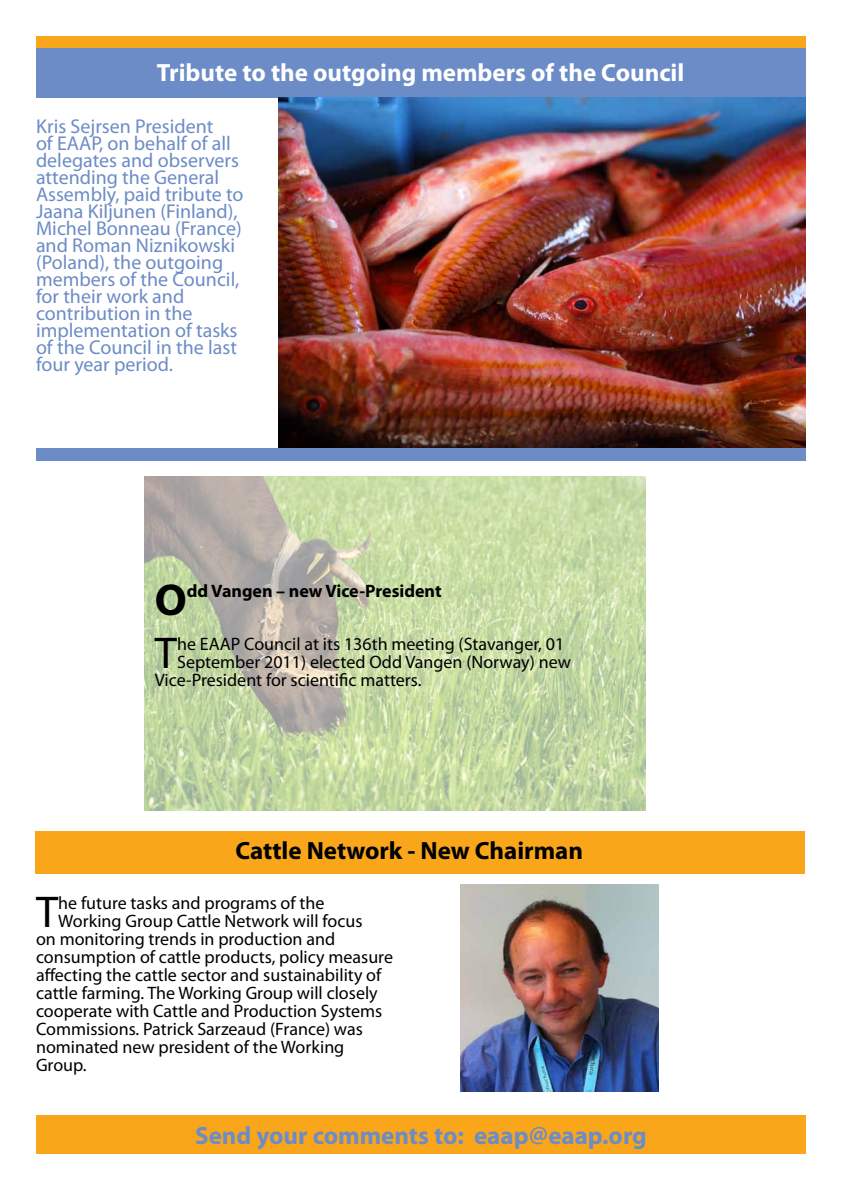
<style>
.page{position:relative;width:842px;height:1191px;background:#fff}
.page>*{position:absolute;margin:0;border:0;box-sizing:border-box;transform-origin:0 0}
.t1{font:44.7px "Myriad Pro";color:#000}
.t2{font:700 44.7px "Myriad Pro";color:#000}
.t3{font:700 25px "Myriad Pro";color:#fff}
.t4{font:700 25px "Myriad Pro";color:#6c8cc7}
.t5{font:700 25px "Myriad Pro";color:#000}
.t6{font:20px/17px "Myriad Pro";color:#6c8cc7}
.t7{font:18px "Myriad Pro";color:#000}
.t8{font:700 18px "Myriad Pro";color:#000}
</style>
<div class="page">
<div style="left:36px;top:1115px;width:770px;height:38px;background:#faa61a"></div>
<div style="left:36px;top:36px;width:770px;height:13px;background:#faa61a"></div>
<div style="left:36px;top:49px;width:769px;height:49px;background:#6c8cc7"></div>
<img style="left:278px;top:98px;width:527px;height:349px">
<div style="left:36px;top:447px;width:769px;height:13px;background:#6c8cc7"></div>
<div style="left:35px;top:831px;width:770px;height:42px;background:#faa61a"></div>
<img style="left:145px;top:477px;width:501px;height:333px">
<img style="left:461px;top:884px;width:198px;height:207px">
<h2 class="t3" style="left:157px;top:56px;width:529px">Tribute to the outgoing members of the Council</h2>
<p class="t6" style="left:36px;top:117px;width:209px">Kris Sejrsen President<br>of EAAP, on behalf of all delegates and observers attending the General<br>Assembly, paid tribute to<br>Jaana Kiljunen (Finland),<br>Michel Bonneau (France) and Roman Niznikowski (Poland), the outgoing members of the Council, for their work and contribution in the implementation of tasks of the Council in the last four year period.</p>
<h1 class="t2" style="left:155px;top:570px;width:34px">O</h1>
<p class="t8" style="left:187px;top:579px;width:256px">dd Vangen – new Vice-President</p>
<h1 class="t1" style="left:155px;top:625px;width:24px">T</h1>
<p class="t7" style="left:177px;top:632px;width:389px">he EAAP Council at its 136th meeting (Stavanger, 01</p>
<p class="t7" style="left:177px;top:650px;width:395px">September 2011) elected Odd Vangen (Norway) new</p>
<p class="t7" style="left:155px;top:668px;width:268px">Vice-President for scientific matters.</p>
<h2 class="t5" style="left:236px;top:834px;width:349px">Cattle Network - New Chairman</h2>
<h1 class="t1" style="left:36px;top:884px;width:24px">T</h1>
<p class="t7" style="left:58px;top:891px;width:268px">he future tasks and programs of the</p>
<p class="t7" style="left:58px;top:909px;width:306px">Working Group Cattle Network will focus</p>
<p class="t7" style="left:36px;top:927px;width:301px">on monitoring trends in production and</p>
<p class="t7" style="left:36px;top:945px;width:358px">consumption of cattle products, policy measure</p>
<p class="t7" style="left:36px;top:963px;width:347px">affecting the cattle sector and sustainability of</p>
<p class="t7" style="left:36px;top:981px;width:343px">cattle farming. The Working Group will closely</p>
<p class="t7" style="left:36px;top:999px;width:348px">cooperate with Cattle and Production Systems</p>
<p class="t7" style="left:36px;top:1017px;width:328px">Commissions. Patrick Sarzeaud (France) was</p>
<p class="t7" style="left:36px;top:1035px;width:310px">nominated new president of the Working</p>
<p class="t7" style="left:36px;top:1053px;width:52px">Group.</p>
<h2 class="t4" style="left:195px;top:1119px;width:453px">Send your comments to: eaap@eaap.org</h2>
</div>
